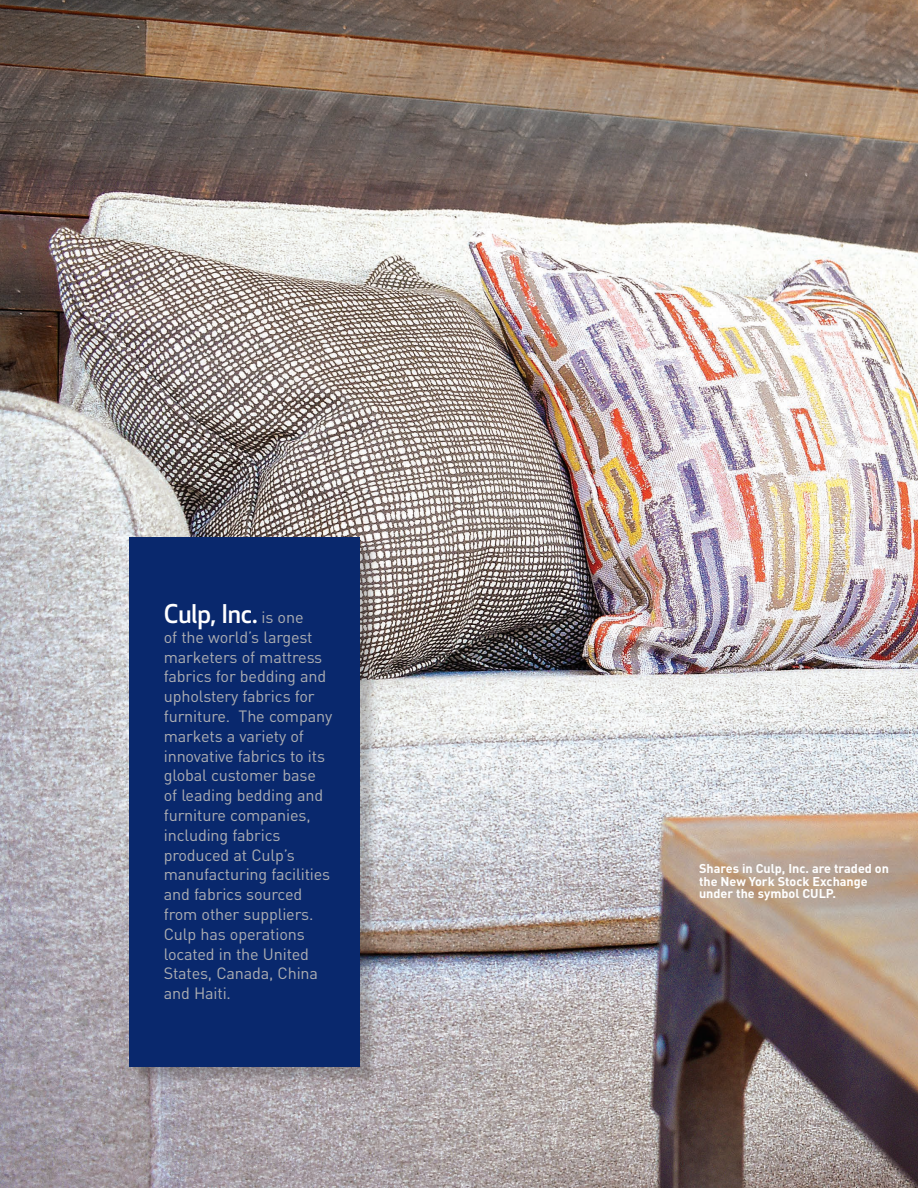
<style>
.page{position:relative;width:918px;height:1188px;background:#fff}
.page>*{position:absolute;margin:0;border:0;box-sizing:border-box;transform-origin:0 0}
.t1{font:500 25.2px "Apex New";letter-spacing:-.01em;color:#fff}
.t2{font:16.2px/19.8px "DIN";letter-spacing:-.01em;color:#adaeb2}
.t3{font:700 12.6px/12.6px "DIN";color:#fff}
.s1{font-family:"DIN";font-weight:400;font-size:16.2px;color:#adaeb2}
</style>
<div class="page">
<img style="left:0;top:0;width:918px;height:1188px">
<div style="left:132px;top:540px;width:247px;height:545px;background:#231f20;opacity:.24"></div>
<div style="left:130px;top:537px;width:230px;height:529px;background:#09286d"></div>
<p class="t1" style="left:164px;top:597px;width:141px">Culp, Inc. <span class="s1">is one</span></p>
<p class="t2" style="left:164px;top:627px;width:170px">of the world’s largest marketers of mattress fabrics for bedding and upholstery fabrics for furniture. The company markets a variety of innovative fabrics to its global customer base of leading bedding and furniture companies, including fabrics produced at Culp’s manufacturing facilities and fabrics sourced from other suppliers.<br>Culp has operations located in the United<br>States, Canada, China and Haiti.</p>
<p class="t3" style="left:699px;top:862px;width:192px">Shares in Culp, Inc. are traded on the New York Stock Exchange under the symbol CULP.</p>
</div>
